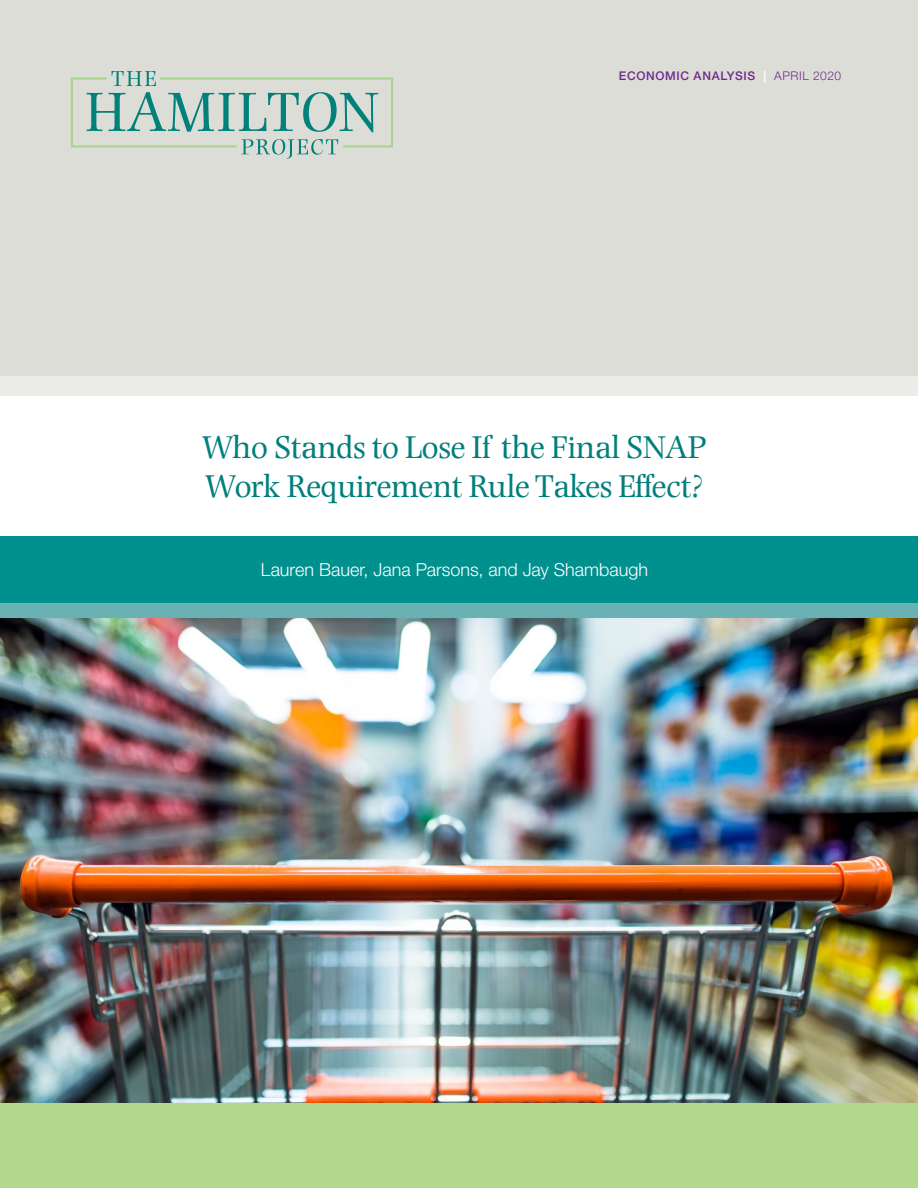
<style>
.page{position:relative;width:918px;height:1188px;background:#fff}
.page>*{position:absolute;margin:0;border:0;box-sizing:border-box;transform-origin:0 0}
.t1{font:33px/39px "Photina MTW04";letter-spacing:-.01em;color:#007f7b}
.t2{font:300 18px "Helvetica Neue LT Std";color:#fff}
.t3{font:500 12px "Helvetica Neue LT Std";letter-spacing:.055em;color:#6e2a8d}
.s1{color:#fff}
.s2{font-weight:300}
</style>
<div class="page">
<img style="left:0;top:617px;width:918px;height:487px">
<div style="left:0;top:1104px;width:918px;height:84px;background:#b4d88b"></div>
<div style="left:0;top:0;width:918px;height:379px;background:#ddddd7"></div>
<div style="left:0;top:536px;width:918px;height:67px;background:#00918f"></div>
<svg style="left:71px;top:71px;width:322px;height:88px"></svg>
<div style="left:0;top:376px;width:918px;height:20px;background:#ecece9"></div>
<div style="left:0;top:603px;width:918px;height:14px;background:#69b1b2"></div>
<p class="t3" style="left:619px;top:68px;width:224px">ECONOMIC ANALYSIS <span class="s1">|</span> <span class="s2">APRIL 2020</span></p>
<p class="t1" style="left:202px;top:427px;width:507px">Who Stands to Lose If the Final SNAP<br>Work Requirement Rule Takes Effect?</p>
<p class="t2" style="left:261px;top:559px;width:389px">Lauren Bauer, Jana Parsons, and Jay Shambaugh</p>
</div>
